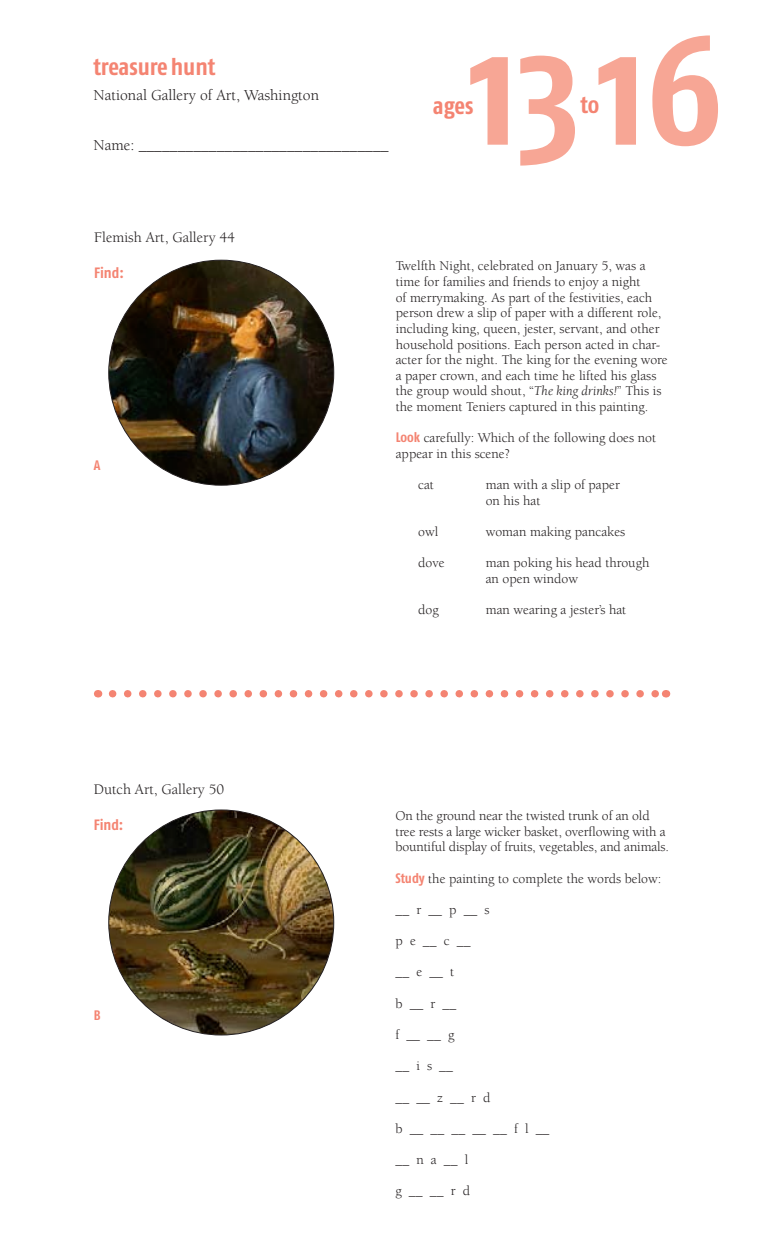
<style>
.page{position:relative;width:765px;height:1260px;background:#fff}
.page>*{position:absolute;margin:0;border:0;box-sizing:border-box;transform-origin:0 0}
.t1{font:700 156.25px "Fago Co";color:#f7a695}
.t2{font:700 23.75px "Fago Co";letter-spacing:-.005em;color:#f48472}
.t3{font:15.62px "Berkeley";color:#231f20}
.t4{font:15px "Berkeley";color:#231f20}
.t5{font:700 15px "Fago Co";letter-spacing:-.005em;color:#f48472}
.t6{font:13.75px/15.6px "Berkeley";color:#231f20}
.t7{font:700 13.75px "Fago Co";color:#f48472}
.s1{font-style:italic}
.s2{font-family:"Fago Co";font-weight:700;color:#f48472}
</style>
<div class="page">
<img style="left:109px;top:260px;width:225px;height:225px;border-radius:112px">
<svg style="left:113px;top:690px;width:545px;height:8px"></svg>
<img style="left:109px;top:810px;width:225px;height:225px;border-radius:112px">
<h2 class="t2" style="left:94px;top:52px;width:123px">treasurehunt</h2>
<p class="t3" style="left:94px;top:86px;width:227px">National Gallery of Art, Washington</p>
<p class="t3" style="left:94px;top:136px;width:297px">Name: ________________________________</p>
<h1 class="t1" style="left:469px;top:-1px;width:255px">1316</h1>
<h2 class="t2" style="left:580px;top:91px;width:20px">to</h2>
<h2 class="t2" style="left:433px;top:92px;width:42px">ages</h2>
<p class="t4" style="left:94px;top:230px;width:142px">Flemish Art, Gallery 44</p>
<p class="t5" style="left:94px;top:264px;width:31px">Find:</p>
<p class="t7" style="left:94px;top:457px;width:8px">A</p>
<p class="t4" style="left:94px;top:781px;width:132px">Dutch Art, Gallery 50</p>
<p class="t5" style="left:94px;top:816px;width:31px">Find:</p>
<p class="t7" style="left:94px;top:1007px;width:8px">B</p>
<p class="t6" style="left:396px;top:259px;width:274px">Twelfth Night, celebrated on January 5, was a time for families and friends to enjoy a night<br>of merrymaking. As part of the festivities, each person drew a slip of paper with a different role, including king, queen, jester, servant, and other household positions. Each person acted in char&shy;acter for the night. The king for the evening wore a paper crown, and each time he lifted his glass the group would shout, “<span class="s1">The king drinks!</span>” This is the moment Teniers captured in this painting.</p>
<p class="t6" style="left:396px;top:430px;width:262px"><span class="s2">Look</span> carefully: Which of the following does not appear in this scene?</p>
<p class="t6" style="left:418px;top:477px;width:17px">cat</p>
<p class="t6" style="left:486px;top:477px;width:136px">man with a slip of paper on his hat</p>
<p class="t6" style="left:418px;top:524px;width:22px">owl</p>
<p class="t6" style="left:486px;top:524px;width:141px">woman making pancakes</p>
<p class="t6" style="left:418px;top:555px;width:28px">dove</p>
<p class="t6" style="left:486px;top:555px;width:165px">man poking his head through an open window</p>
<p class="t6" style="left:418px;top:602px;width:22px">dog</p>
<p class="t6" style="left:486px;top:602px;width:142px">man wearing a jester’s hat</p>
<p class="t6" style="left:395px;top:808px;width:275px">On the ground near the twisted trunk of an old tree rests a large wicker basket, overflowing with a bountiful display of fruits, vegetables, and animals.</p>
<p class="t6" style="left:395px;top:871px;width:267px"><span class="s2">Study</span> the painting to complete the words below:</p>
<p class="t6" style="left:395px;top:902px;width:96px">__ r __ p __ s</p>
<p class="t6" style="left:395px;top:933px;width:77px">p e __ c __</p>
<p class="t6" style="left:395px;top:965px;width:60px">__ e __ t</p>
<p class="t6" style="left:395px;top:996px;width:62px">b __ r __</p>
<p class="t6" style="left:395px;top:1027px;width:61px">f __ __ g</p>
<p class="t6" style="left:395px;top:1058px;width:59px">__ i s __</p>
<p class="t6" style="left:395px;top:1090px;width:96px">__ __ z __ r d</p>
<p class="t6" style="left:395px;top:1121px;width:155px">b __ __ __ __ __ f l __</p>
<p class="t6" style="left:395px;top:1152px;width:74px">__ n a __ l</p>
<p class="t6" style="left:395px;top:1183px;width:76px">g __ __ r d</p>
</div>
